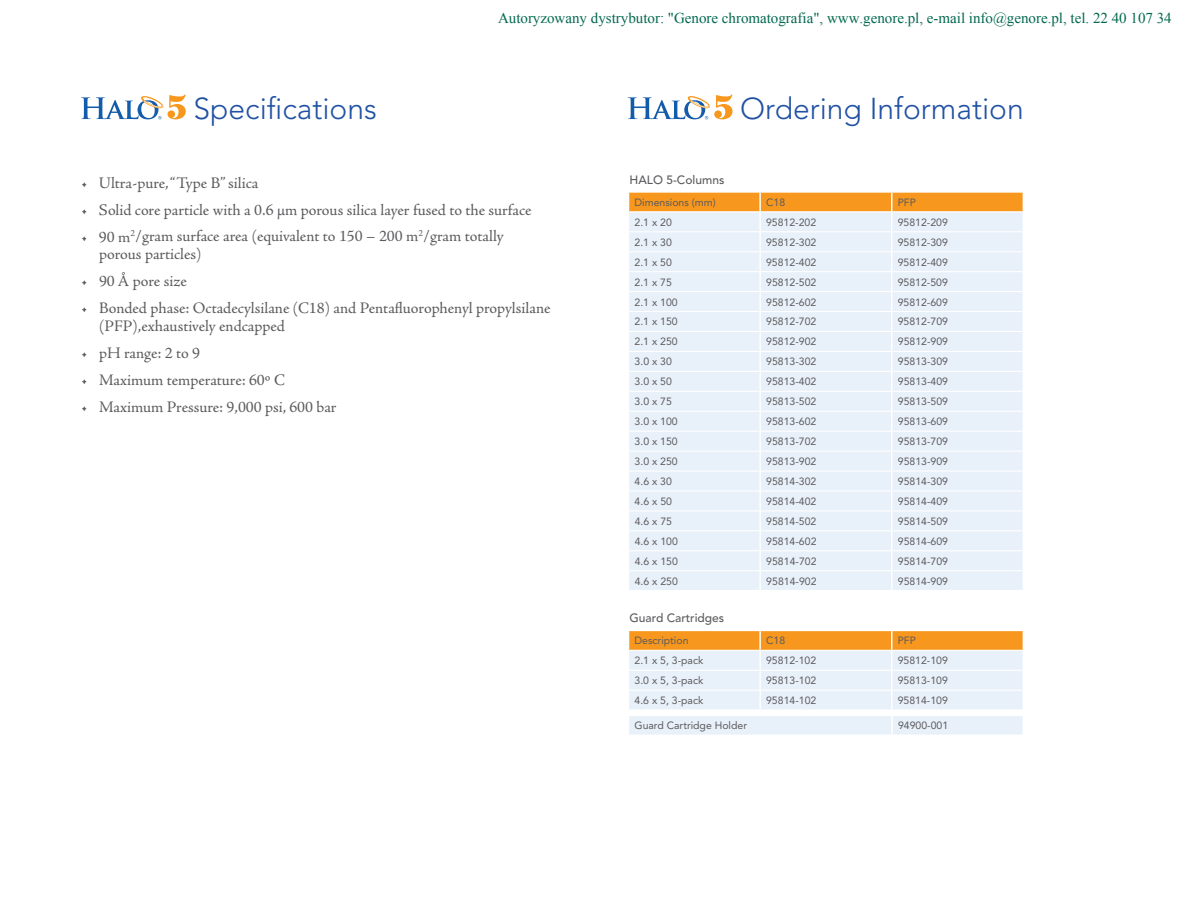
<style>
.page{position:relative;width:1188px;height:918px;background:#fff}
.page>*{position:absolute;margin:0;border:0;box-sizing:border-box;transform-origin:0 0}
.t1{font:300 30px "Avenir LT Std";color:#2051a3}
.t2{font:16.2px/18px "Adobe Jenson Pro";letter-spacing:-.005em;color:#5c5a5d}
.t3{font:15px "Times New Roman";color:#03694e}
.t4{font:500 12px "Avenir LT Std";color:#5c5a5d}
.t5{font:10.5px "Avenir LT Std";color:#5c5a5d}
</style>
<div class="page">
<svg style="left:628px;top:192px;width:396px;height:398px;background:#eaecef"></svg>
<svg style="left:628px;top:630px;width:395px;height:105px;background:#ede2d3"></svg>
<svg style="left:81px;top:94px;width:105px;height:25px"></svg>
<svg style="left:628px;top:94px;width:105px;height:25px"></svg>
<h3 class="t3" style="left:498px;top:13px;width:675px">Autoryzowany dystrybutor: "Genore chromatografia", www.genore.pl, e-mail info@genore.pl, tel. 22 40 107 34</h3>
<h1 class="t1" style="left:194px;top:91px;width:185px">Specifications</h1>
<h1 class="t1" style="left:740px;top:91px;width:285px">Ordering Information</h1>
<h2 class="t2" style="left:81px;top:174px;width:179px">• Ultra-pure,“Type B” silica</h2>
<h2 class="t2" style="left:81px;top:201px;width:452px">• Solid core particle with a 0.6 μm porous silica layer fused to the surface</h2>
<h2 class="t2" style="left:99px;top:228px;width:406px;text-indent:-18px">• 90 m<sup>2</sup>/gram surface area (equivalent to 150 – 200 m<sup>2</sup>/gram totally porous particles)</h2>
<h2 class="t2" style="left:81px;top:273px;width:107px">• 90 Å pore size</h2>
<h2 class="t2" style="left:99px;top:300px;width:453px;text-indent:-18px">• Bonded phase: Octadecylsilane (C18) and Pentafluorophenyl propylsilane (PFP),exhaustively endcapped</h2>
<h2 class="t2" style="left:81px;top:344px;width:121px">• pH range: 2 to 9</h2>
<h2 class="t2" style="left:81px;top:371px;width:205px">• Maximum temperature: 60º C</h2>
<h2 class="t2" style="left:81px;top:398px;width:257px">• Maximum Pressure: 9,000 psi, 600 bar</h2>
<p class="t4" style="left:630px;top:173px;width:96px">HALO 5-Columns</p>
<p class="t5" style="left:634px;top:196px;width:83px">Dimensions (mm)</p>
<p class="t5" style="left:766px;top:196px;width:21px">C18</p>
<p class="t5" style="left:898px;top:196px;width:20px">PFP</p>
<p class="t5" style="left:635px;top:216px;width:39px">2.1 x 20</p>
<p class="t5" style="left:766px;top:216px;width:52px">95812-202</p>
<p class="t5" style="left:898px;top:216px;width:52px">95812-209</p>
<p class="t5" style="left:635px;top:236px;width:39px">2.1 x 30</p>
<p class="t5" style="left:766px;top:236px;width:52px">95812-302</p>
<p class="t5" style="left:898px;top:236px;width:52px">95812-309</p>
<p class="t5" style="left:635px;top:256px;width:39px">2.1 x 50</p>
<p class="t5" style="left:766px;top:256px;width:52px">95812-402</p>
<p class="t5" style="left:898px;top:256px;width:52px">95812-409</p>
<p class="t5" style="left:635px;top:276px;width:39px">2.1 x 75</p>
<p class="t5" style="left:766px;top:276px;width:52px">95812-502</p>
<p class="t5" style="left:898px;top:276px;width:52px">95812-509</p>
<p class="t5" style="left:635px;top:296px;width:45px">2.1 x 100</p>
<p class="t5" style="left:766px;top:296px;width:52px">95812-602</p>
<p class="t5" style="left:898px;top:296px;width:52px">95812-609</p>
<p class="t5" style="left:635px;top:316px;width:45px">2.1 x 150</p>
<p class="t5" style="left:766px;top:316px;width:52px">95812-702</p>
<p class="t5" style="left:898px;top:316px;width:52px">95812-709</p>
<p class="t5" style="left:635px;top:336px;width:45px">2.1 x 250</p>
<p class="t5" style="left:766px;top:336px;width:52px">95812-902</p>
<p class="t5" style="left:898px;top:336px;width:52px">95812-909</p>
<p class="t5" style="left:635px;top:356px;width:39px">3.0 x 30</p>
<p class="t5" style="left:766px;top:356px;width:52px">95813-302</p>
<p class="t5" style="left:898px;top:356px;width:52px">95813-309</p>
<p class="t5" style="left:635px;top:376px;width:39px">3.0 x 50</p>
<p class="t5" style="left:766px;top:376px;width:52px">95813-402</p>
<p class="t5" style="left:898px;top:376px;width:52px">95813-409</p>
<p class="t5" style="left:635px;top:395px;width:39px">3.0 x 75</p>
<p class="t5" style="left:766px;top:395px;width:52px">95813-502</p>
<p class="t5" style="left:898px;top:395px;width:52px">95813-509</p>
<p class="t5" style="left:635px;top:415px;width:45px">3.0 x 100</p>
<p class="t5" style="left:766px;top:415px;width:52px">95813-602</p>
<p class="t5" style="left:898px;top:415px;width:52px">95813-609</p>
<p class="t5" style="left:635px;top:435px;width:45px">3.0 x 150</p>
<p class="t5" style="left:766px;top:435px;width:52px">95813-702</p>
<p class="t5" style="left:898px;top:435px;width:52px">95813-709</p>
<p class="t5" style="left:635px;top:455px;width:45px">3.0 x 250</p>
<p class="t5" style="left:766px;top:455px;width:52px">95813-902</p>
<p class="t5" style="left:898px;top:455px;width:52px">95813-909</p>
<p class="t5" style="left:635px;top:475px;width:39px">4.6 x 30</p>
<p class="t5" style="left:766px;top:475px;width:52px">95814-302</p>
<p class="t5" style="left:898px;top:475px;width:52px">95814-309</p>
<p class="t5" style="left:635px;top:495px;width:39px">4.6 x 50</p>
<p class="t5" style="left:766px;top:495px;width:52px">95814-402</p>
<p class="t5" style="left:898px;top:495px;width:52px">95814-409</p>
<p class="t5" style="left:635px;top:515px;width:39px">4.6 x 75</p>
<p class="t5" style="left:766px;top:515px;width:52px">95814-502</p>
<p class="t5" style="left:898px;top:515px;width:52px">95814-509</p>
<p class="t5" style="left:635px;top:535px;width:45px">4.6 x 100</p>
<p class="t5" style="left:766px;top:535px;width:52px">95814-602</p>
<p class="t5" style="left:898px;top:535px;width:52px">95814-609</p>
<p class="t5" style="left:635px;top:555px;width:45px">4.6 x 150</p>
<p class="t5" style="left:766px;top:555px;width:52px">95814-702</p>
<p class="t5" style="left:898px;top:555px;width:52px">95814-709</p>
<p class="t5" style="left:635px;top:575px;width:45px">4.6 x 250</p>
<p class="t5" style="left:766px;top:575px;width:52px">95814-902</p>
<p class="t5" style="left:898px;top:575px;width:52px">95814-909</p>
<p class="t4" style="left:630px;top:611px;width:96px">Guard Cartridges</p>
<p class="t5" style="left:634px;top:635px;width:56px">Description</p>
<p class="t5" style="left:766px;top:635px;width:21px">C18</p>
<p class="t5" style="left:898px;top:635px;width:20px">PFP</p>
<p class="t5" style="left:635px;top:655px;width:70px">2.1 x 5, 3-pack</p>
<p class="t5" style="left:766px;top:655px;width:52px">95812-102</p>
<p class="t5" style="left:898px;top:655px;width:52px">95812-109</p>
<p class="t5" style="left:635px;top:674px;width:70px">3.0 x 5, 3-pack</p>
<p class="t5" style="left:766px;top:674px;width:52px">95813-102</p>
<p class="t5" style="left:898px;top:674px;width:52px">95813-109</p>
<p class="t5" style="left:635px;top:694px;width:70px">4.6 x 5, 3-pack</p>
<p class="t5" style="left:766px;top:694px;width:52px">95814-102</p>
<p class="t5" style="left:898px;top:694px;width:52px">95814-109</p>
<p class="t5" style="left:634px;top:720px;width:114px">Guard Cartridge Holder</p>
<p class="t5" style="left:898px;top:720px;width:52px">94900-001</p>
</div>
